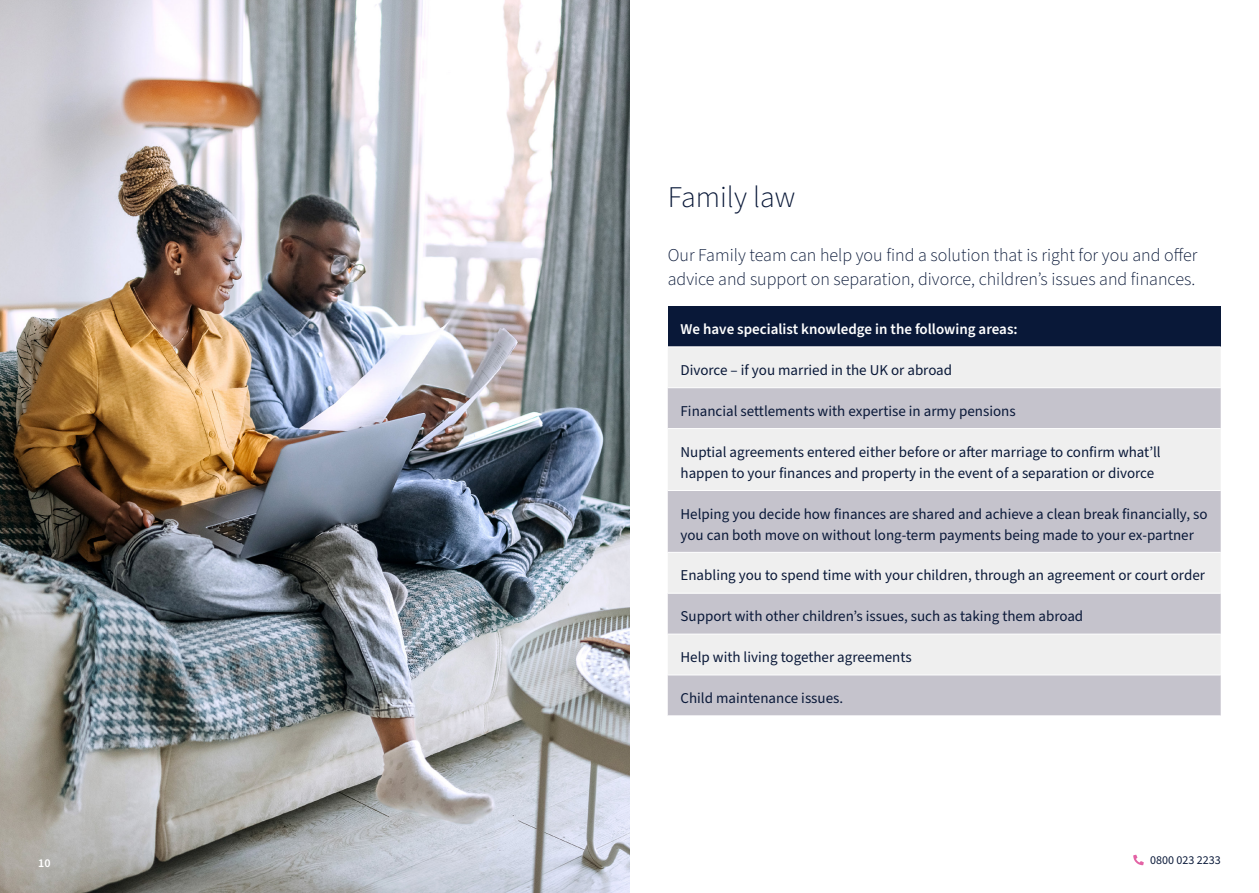
<style>
.page{position:relative;width:1259px;height:893px;background:#fff}
.page>*{position:absolute;margin:0;border:0;box-sizing:border-box;transform-origin:0 0}
.t1{font:300 30px "Source Sans Pro";color:#091838}
.t2{font:300 18px/24px "Source Sans Pro";color:#091838}
.t3{font:15px/21px "Source Sans Pro";color:#091838}
.t4{font:600 15px "Source Sans Pro";color:#fff}
.t5{font:12px "Source Sans Pro";color:#091838}
.t6{font:600 12px "Source Sans Pro";color:#fff}
</style>
<div class="page">
<img style="left:0;top:0;width:629px;height:893px">
<div style="left:668px;top:306px;width:552px;height:41px;background:#091838"></div>
<div style="left:668px;top:347px;width:552px;height:40px;background:#efefef"></div>
<svg style="left:668px;top:388px;width:552px;height:327px;fill:#c5c3cc"></svg>
<hr style="left:668px;top:346px;width:552px;height:1px;background:#fff">
<hr style="left:668px;top:428px;width:552px;height:1px;background:#fff">
<hr style="left:668px;top:490px;width:552px;height:1px;background:#fff">
<hr style="left:668px;top:552px;width:552px;height:1px;background:#fff">
<hr style="left:668px;top:593px;width:552px;height:1px;background:#fff">
<hr style="left:668px;top:634px;width:552px;height:1px;background:#fff">
<hr style="left:668px;top:675px;width:552px;height:1px;background:#fff">
<svg style="left:1133px;top:855px;width:10px;height:10px"></svg>
<h1 class="t1" style="left:668px;top:177px;width:129px">Family law</h1>
<p class="t2" style="left:668px;top:243px;width:531px">Our Family team can help you find a solution that is right for you and offer advice and support on separation, divorce, children’s issues and finances.</p>
<p class="t4" style="left:680px;top:319px;width:339px">We have specialist knowledge in the following areas:</p>
<p class="t3" style="left:680px;top:360px;width:273px">Divorce – if you married in the UK or abroad</p>
<p class="t3" style="left:680px;top:401px;width:337px">Financial settlements with expertise in army pensions</p>
<p class="t3" style="left:680px;top:442px;width:482px">Nuptial agreements entered either before or after marriage to confirm what’ll happen to your finances and property in the event of a separation or divorce</p>
<p class="t3" style="left:680px;top:504px;width:528px">Helping you decide how finances are shared and achieve a clean break financially, so you can both move on without long-term payments being made to your ex-partner</p>
<p class="t3" style="left:680px;top:565px;width:526px">Enabling you to spend time with your children, through an agreement or court order</p>
<p class="t3" style="left:680px;top:606px;width:404px">Support with other children’s issues, such as taking them abroad</p>
<p class="t3" style="left:680px;top:647px;width:233px">Help with living together agreements</p>
<p class="t3" style="left:680px;top:688px;width:164px">Child maintenance issues.</p>
<p class="t6" style="left:38px;top:855px;width:14px">10</p>
<p class="t5" style="left:1150px;top:852px;width:72px">0800 023 2233</p>
</div>
